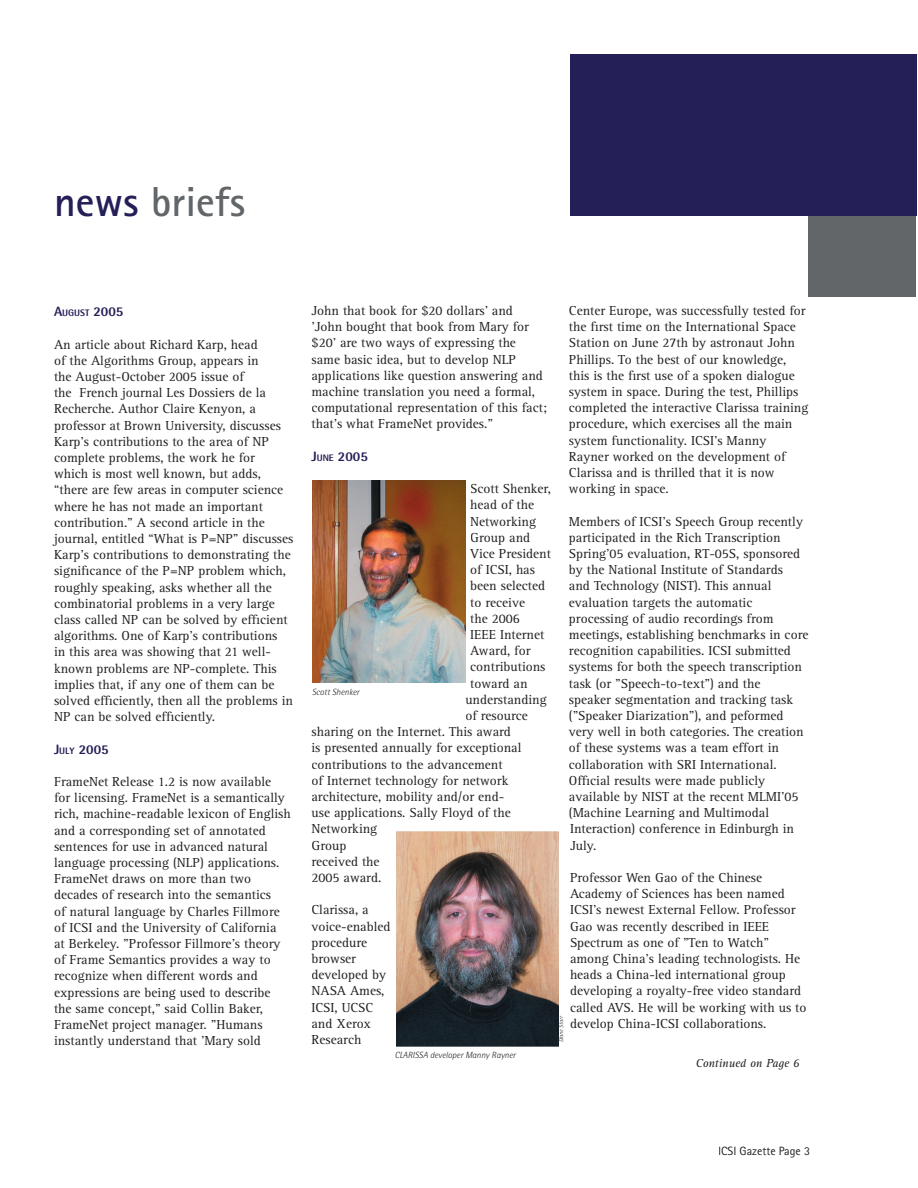
<style>
.page{position:relative;width:918px;height:1188px;background:#fff}
.page>*{position:absolute;margin:0;border:0;box-sizing:border-box;transform-origin:0 0}
.t1{font:700 42px "Rotis Sans Serif";color:#626669}
.t2{font:13.5px/16.2px "Rotis Serif";color:#231f20}
.t3{font:800 13.5px "Rotis Semi Sans";color:#241f57}
.t4{font:12px "Rotis Sans Serif";color:#231f20}
.t5{font:italic 12px "Rotis Serif";color:#231f20}
.t6{font:italic 300 9px "Rotis Semi Sans";color:#231f20}
.t7{font:italic 300 6px "Rotis Semi Sans";color:#231f20}
.s1{color:#241f57}
.s2{font-size:9.45px}
</style>
<div class="page">
<div style="left:570px;top:54px;width:346px;height:162px;background:#241f57"></div>
<div style="left:808px;top:216px;width:108px;height:81px;background:#626669"></div>
<img style="left:397px;top:832px;width:162px;height:214px">
<img style="left:312px;top:481px;width:153px;height:202px">
<h1 class="t1" style="left:54px;top:175px;width:193px"><span class="s1">news</span> briefs</h1>
<p class="t3" style="left:54px;top:303px;width:71px">A<span class="s2">UGUST</span> 2005</p>
<p class="t2" style="left:54px;top:336px;width:241px">An article about Richard Karp, head<br>of the Algorithms Group, appears in<br>the August-October 2005 issue of<br>the French journal Les Dossiers de la Recherche. Author Claire Kenyon, a professor at Brown University, discusses Karp’s contributions to the area of NP complete problems, the work he for<br>which is most well known, but adds, “there are few areas in computer science where he has not made an important contribution.” A second article in the journal, entitled “What is P=NP” discusses Karp’s contributions to demonstrating the significance of the P=NP problem which, roughly speaking, asks whether all the combinatorial problems in a very large class called NP can be solved by efficient algorithms. One of Karp’s contributions<br>in this area was showing that 21 well&shy;known problems are NP-complete. This implies that, if any one of them can be solved efficiently, then all the problems in NP can be solved efficiently.</p>
<p class="t3" style="left:54px;top:740px;width:56px">J<span class="s2">ULY</span> 2005</p>
<p class="t2" style="left:54px;top:774px;width:238px">FrameNet Release 1.2 is now available for licensing. FrameNet is a semantically rich, machine-readable lexicon of English and a corresponding set of annotated sentences for use in advanced natural language processing (NLP) applications.<br>FrameNet draws on more than two decades of research into the semantics<br>of natural language by Charles Fillmore of ICSI and the University of California<br>at Berkeley. "Professor Fillmore's theory of Frame Semantics provides a way to recognize when different words and expressions are being used to describe the same concept," said Collin Baker, FrameNet project manager. "Humans instantly understand that 'Mary sold</p>
<p class="t2" style="left:311px;top:303px;width:237px">John that book for $20 dollars' and 'John bought that book from Mary for $20' are two ways of expressing the same basic idea, but to develop NLP applications like question answering and machine translation you need a formal, computational representation of this fact; that's what FrameNet provides."</p>
<p class="t3" style="left:311px;top:448px;width:58px">J<span class="s2">UNE</span> 2005</p>
<p class="t2" style="left:470px;top:481px;width:82px">Scott Shenker,</p>
<p class="t2" style="left:470px;top:497px;width:65px">head of the</p>
<p class="t2" style="left:470px;top:513px;width:67px">Networking</p>
<p class="t2" style="left:470px;top:530px;width:62px">Group and</p>
<p class="t2" style="left:470px;top:546px;width:82px">Vice President</p>
<p class="t2" style="left:470px;top:562px;width:66px">of ICSI, has</p>
<p class="t2" style="left:470px;top:578px;width:76px">been selected</p>
<p class="t2" style="left:470px;top:594px;width:56px">to receive</p>
<p class="t2" style="left:470px;top:611px;width:51px">the 2006</p>
<p class="t2" style="left:470px;top:627px;width:76px">IEEE Internet</p>
<p class="t2" style="left:470px;top:643px;width:62px">Award, for</p>
<p class="t2" style="left:470px;top:659px;width:77px">contributions</p>
<p class="t2" style="left:470px;top:675px;width:59px">toward an</p>
<p class="t2" style="left:465px;top:692px;width:83px">understanding</p>
<p class="t2" style="left:465px;top:708px;width:64px">of resource</p>
<p class="t2" style="left:311px;top:724px;width:201px">sharing on the Internet. This award</p>
<p class="t2" style="left:311px;top:740px;width:211px">is presented annually for exceptional</p>
<p class="t2" style="left:311px;top:756px;width:193px">contributions to the advancement</p>
<p class="t2" style="left:311px;top:773px;width:198px">of Internet technology for network</p>
<p class="t2" style="left:311px;top:789px;width:194px">architecture, mobility and/or end-</p>
<p class="t2" style="left:311px;top:805px;width:201px">use applications. Sally Floyd of the</p>
<p class="t2" style="left:311px;top:821px;width:67px">Networking</p>
<p class="t2" style="left:311px;top:837px;width:37px">Group</p>
<p class="t2" style="left:311px;top:854px;width:70px">received the</p>
<p class="t2" style="left:311px;top:870px;width:71px">2005 award.</p>
<p class="t2" style="left:311px;top:902px;width:81px">Clarissa, a voice-enabled procedure browser developed by<br>NASA Ames,<br>ICSI, UCSC and Xerox<br>Research</p>
<p class="t6" style="left:312px;top:687px;width:49px">Scott Shenker</p>
<p class="t6" style="left:395px;top:1050px;width:123px">CLARISSA developer Manny Rayner</p>
<p class="t2" style="left:569px;top:303px;width:241px">Center Europe, was successfully tested for the first time on the International Space Station on June 27th by astronaut John Phillips. To the best of our knowledge, this is the first use of a spoken dialogue system in space. During the test, Phillips completed the interactive Clarissa training procedure, which exercises all the main system functionality. ICSI's Manny Rayner worked on the development of Clarissa and is thrilled that it is now working in space.</p>
<p class="t2" style="left:569px;top:513px;width:241px">Members of ICSI's Speech Group recently participated in the Rich Transcription Spring'05 evaluation, RT-05S, sponsored by the National Institute of Standards<br>and Technology (NIST). This annual evaluation targets the automatic processing of audio recordings from meetings, establishing benchmarks in core recognition capabilities. ICSI submitted systems for both the speech transcription task (or "Speech-to-text") and the<br>speaker segmentation and tracking task ("Speaker Diarization"), and peformed very well in both categories. The creation of these systems was a team effort in collaboration with SRI International.<br>Official results were made publicly available by NIST at the recent MLMI'05 (Machine Learning and Multimodal Interaction) conference in Edinburgh in July.</p>
<p class="t2" style="left:570px;top:870px;width:238px">Professor Wen Gao of the Chinese Academy of Sciences has been named ICSI's newest External Fellow. Professor Gao was recently described in IEEE Spectrum as one of "Ten to Watch" among China's leading technologists. He heads a China-led international group developing a royalty-free video standard called AVS. He will be working with us to develop China-ICSI collaborations.</p>
<p class="t5" style="left:696px;top:1057px;width:105px">Continued on Page 6</p>
<p class="t7" style="left:558px;top:1042px;width:28px;rotate:-90deg">Diane Starr</p>
<p class="t4" style="left:718px;top:1144px;width:93px">ICSI Gazette Page 3</p>
</div>
